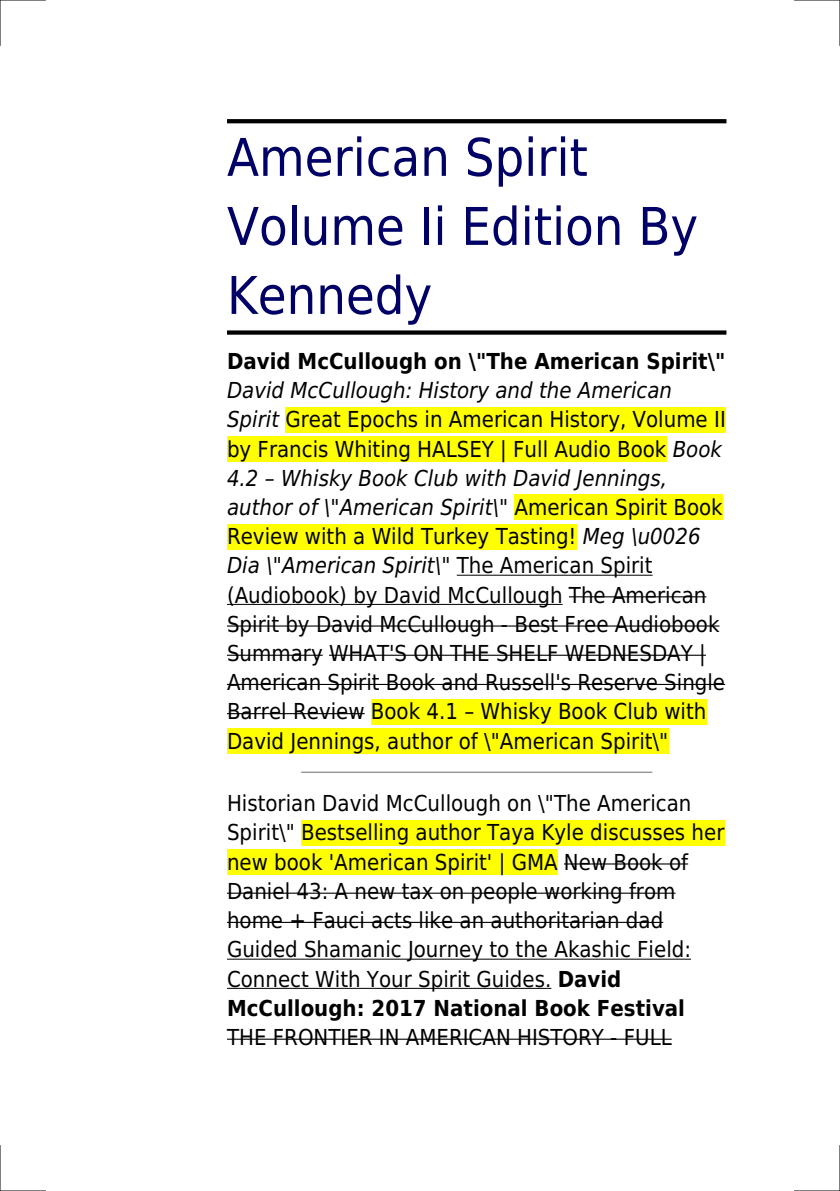
<style>
.page{position:relative;width:840px;height:1191px;background:#fff}
.page>*{position:absolute;margin:0;border:0;box-sizing:border-box;transform-origin:0 0}
.t1{font:52px/69px "DejaVu Sans Condensed";color:#006}
.t2{font:22px/29.2px "DejaVu Sans Condensed";color:#000}
.t3{font:700 22px "DejaVu Sans Condensed";color:#000}
.s1{font-style:italic}
.s2{font-weight:700}
</style>
<div class="page">
<svg style="left:227px;top:119px;width:499px;height:4px;background:#060606"></svg>
<div style="left:227px;top:330px;width:499px;height:5px;background:#000"></div>
<div style="left:285px;top:407px;width:440px;height:25px;background:#ff0"></div>
<div style="left:227px;top:436px;width:439px;height:26px;background:#ff0"></div>
<div style="left:514px;top:494px;width:208px;height:26px;background:#ff0"></div>
<div style="left:227px;top:524px;width:349px;height:25px;background:#ff0"></div>
<hr style="left:456px;top:575px;width:196px;height:1px;background:#000">
<hr style="left:227px;top:604px;width:335px;height:1px;background:#000">
<hr style="left:568px;top:596px;width:138px;height:1px;background:#000">
<hr style="left:227px;top:625px;width:492px;height:1px;background:#000">
<hr style="left:227px;top:654px;width:95px;height:2px;background:#000">
<hr style="left:329px;top:654px;width:376px;height:2px;background:#000">
<hr style="left:227px;top:684px;width:497px;height:1px;background:#000">
<hr style="left:227px;top:713px;width:137px;height:1px;background:#000">
<div style="left:371px;top:699px;width:335px;height:25px;background:#ff0"></div>
<div style="left:227px;top:728px;width:441px;height:25px;background:#ff0"></div>
<hr style="left:302px;top:771px;width:349px;height:2px;background:#999">
<div style="left:301px;top:820px;width:423px;height:25px;background:#ff0"></div>
<div style="left:227px;top:849px;width:330px;height:26px;background:#ff0"></div>
<hr style="left:563px;top:863px;width:124px;height:1px;background:#000">
<hr style="left:227px;top:892px;width:448px;height:1px;background:#000">
<hr style="left:227px;top:922px;width:436px;height:1px;background:#000">
<hr style="left:227px;top:958px;width:463px;height:1px;background:#000">
<hr style="left:227px;top:988px;width:324px;height:1px;background:#000">
<hr style="left:227px;top:1038px;width:444px;height:1px;background:#000">
<hr style="left:0;top:0;width:45px;height:1px;background:#000">
<hr style="left:794px;top:0;width:45px;height:1px;background:#000">
<hr style="left:0;top:1190px;width:45px;height:1px;background:#000">
<hr style="left:794px;top:1190px;width:45px;height:1px;background:#000">
<hr style="left:0;top:0;width:1px;height:45px;background:#000">
<hr style="left:0;top:1145px;width:1px;height:46px;background:#000">
<hr style="left:839px;top:0;width:1px;height:45px;background:#000">
<hr style="left:839px;top:1145px;width:1px;height:46px;background:#000">
<h1 class="t1" style="left:227px;top:123px;width:472px">American Spirit<br>Volume Ii Edition By<br>Kennedy</h1>
<p class="t3" style="left:227px;top:348px;width:499px">David McCullough on \"The American Spirit\"</p>
<p class="t2" style="left:227px;top:376px;width:500px"><span class="s1">David McCullough: History and the American Spirit</span> Great Epochs in American History, Volume II by Francis Whiting HALSEY | Full Audio Book <span class="s1">Book 4.2 Whisky Book Club with David Jennings, author of \"American Spirit\"</span> American Spirit Book Review with a Wild Turkey Tasting! <span class="s1">Meg \u0026<br>Dia \"American Spirit\"</span> The American Spirit (Audiobook) by David McCullough The American Spirit by David McCullough - Best Free Audiobook Summary WHAT'S ON THE SHELF WEDNESDAY | American Spirit Book and Russell's Reserve Single Barrel Review Book 4.1 Whisky Book Club with David Jennings, author of \"American Spirit\"</p>
<p class="t2" style="left:227px;top:789px;width:498px">Historian David McCullough on \"The American Spirit\" Bestselling author Taya Kyle discusses her new book 'American Spirit' | GMA New Book of Daniel 43: A new tax on people working from home + Fauci acts like an authoritarian dad Guided Shamanic Journey to the Akashic Field:<br>Connect With Your Spirit Guides. <span class="s2">David McCullough: 2017 National Book Festival</span></p>
<p class="t2" style="left:227px;top:1022px;width:446px">THE FRONTIER IN AMERICAN HISTORY - FULL</p>
</div>
